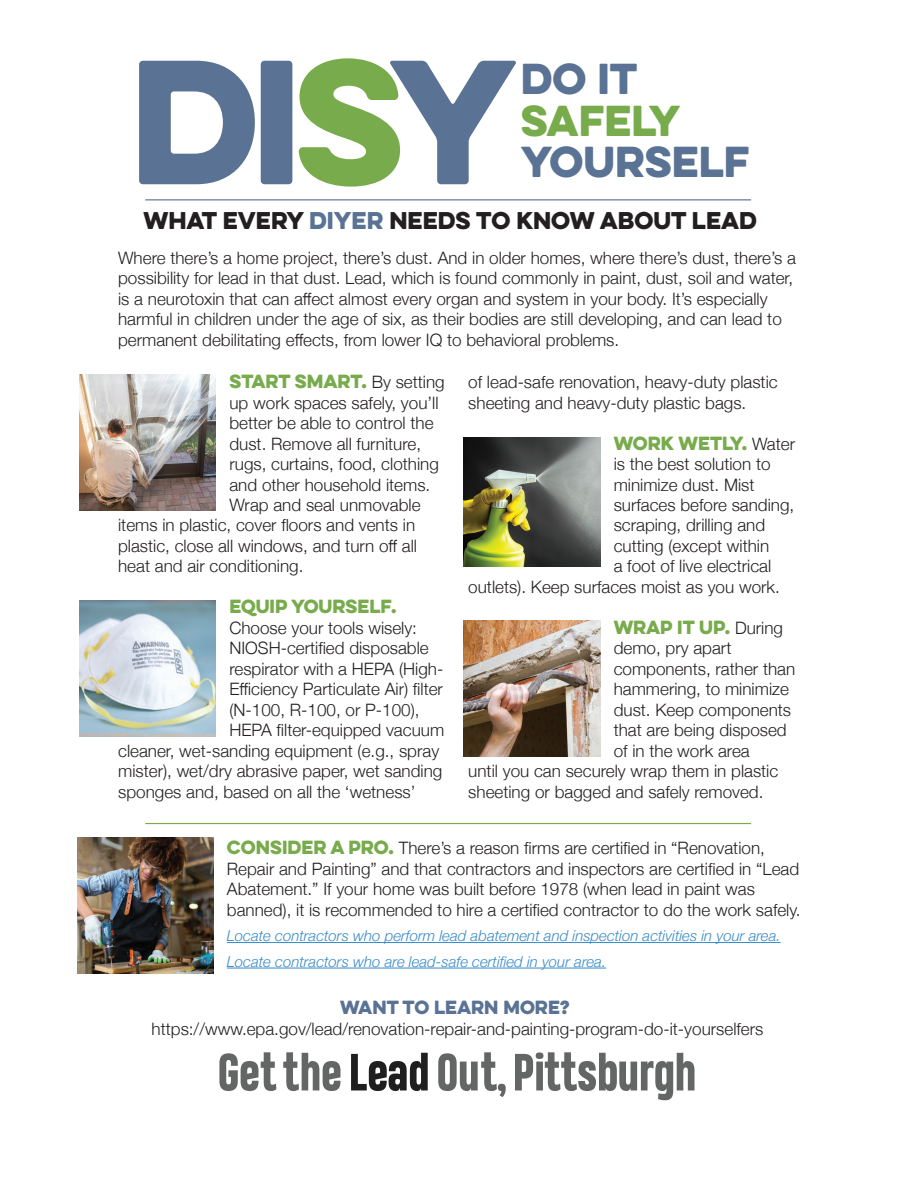
<style>
.page{position:relative;width:918px;height:1188px;background:#fff}
.page>*{position:absolute;margin:0;border:0;box-sizing:border-box;transform-origin:0 0}
.t1{font:158.4px "Eveleth Clean";color:#5a7294}
.t2{font:38.85px "Eveleth Clean";color:#5a7294}
.t3{font:38.85px "Eveleth Clean";color:#77ab4b}
.t4{font:21.75px "Eveleth Clean";color:#231f20}
.t5{font:300 17.1px/20.5px "Helvetica Neue";color:#231f20}
.t6{font:17.1px "Eveleth Clean";color:#77ab4b}
.t7{font:17.1px "Eveleth Clean";color:#5a7294}
.t8{font:italic 300 15px/25.5px "Helvetica Neue";color:#378ac9}
.s1{color:#77ab4b}
.s2{color:#5a7294}
.s3{font-family:"Helvetica Neue";font-weight:300;color:#231f20}
.s4{font-family:"Eveleth Clean";font-weight:400;color:#77ab4b}
</style>
<div class="page">
<hr style="left:145px;top:199px;width:606px;height:1px;background:#5a7294">
<svg style="left:219px;top:1052px;width:57px;height:39px"></svg>
<svg style="left:283px;top:1052px;width:58px;height:39px"></svg>
<svg style="left:351px;top:1053px;width:77px;height:38px"></svg>
<svg style="left:438px;top:1052px;width:68px;height:45px"></svg>
<svg style="left:515px;top:1052px;width:180px;height:48px"></svg>
<img style="left:80px;top:375px;width:136px;height:136px">
<img style="left:80px;top:600px;width:136px;height:137px">
<img style="left:464px;top:437px;width:136px;height:129px">
<img style="left:464px;top:620px;width:136px;height:136px">
<hr style="left:227px;top:942px;width:554px;height:1px;background:#378ac9">
<hr style="left:227px;top:968px;width:379px;height:1px;background:#378ac9">
<hr style="left:145px;top:823px;width:606px;height:1px;background:#77ab4b">
<img style="left:77px;top:838px;width:136px;height:136px">
<h1 class="t1" style="left:130px;top:0;width:390px">DI<span class="s1">S</span>Y</h1>
<h2 class="t2" style="left:521px;top:49px;width:118px">DO IT</h2>
<h2 class="t3" style="left:521px;top:90px;width:161px">SAFELY</h2>
<h2 class="t2" style="left:521px;top:132px;width:230px">YOURSELF</h2>
<p class="t4" style="left:143px;top:204px;width:615px">WHAT EVERY <span class="s2">DIYER</span> NEEDS TO KNOW ABOUT LEAD</p>
<p class="t5" style="left:118px;top:246px;width:679px">Where there’s a home project, there’s dust. And in older homes, where there’s dust, there’s a possibility for lead in that dust. Lead, which is found commonly in paint, dust, soil and water, is a neurotoxin that can affect almost every organ and system in your body. It’s especially harmful in children under the age of six, as their bodies are still developing, and can lead to permanent debilitating effects, from lower IQ to behavioral problems.</p>
<p class="t6" style="left:229px;top:368px;width:217px">START SMART. <span class="s3">By setting</span></p>
<p class="t5" style="left:229px;top:391px;width:211px">up work spaces safely, you’ll</p>
<p class="t5" style="left:229px;top:411px;width:206px">better be able to control the</p>
<p class="t5" style="left:229px;top:432px;width:193px">dust. Remove all furniture,</p>
<p class="t5" style="left:229px;top:452px;width:211px">rugs, curtains, food, clothing</p>
<p class="t5" style="left:229px;top:473px;width:202px">and other household items.</p>
<p class="t5" style="left:229px;top:493px;width:193px">Wrap and seal unmovable</p>
<p class="t5" style="left:118px;top:514px;width:299px">items in plastic, cover floors and vents in</p>
<p class="t5" style="left:118px;top:534px;width:300px">plastic, close all windows, and turn off all</p>
<p class="t5" style="left:118px;top:555px;width:187px">heat and air conditioning.</p>
<p class="t6" style="left:229px;top:594px;width:169px">EQUIP YOURSELF.</p>
<p class="t5" style="left:229px;top:616px;width:189px">Choose your tools wisely:</p>
<p class="t5" style="left:229px;top:637px;width:201px">NIOSH-certified disposable</p>
<p class="t5" style="left:229px;top:657px;width:215px">respirator with a HEPA (High-</p>
<p class="t5" style="left:229px;top:678px;width:215px">Efficiency Particulate Air) filter</p>
<p class="t5" style="left:229px;top:698px;width:192px">(N-100, R-100, or P-100),</p>
<p class="t5" style="left:229px;top:719px;width:216px">HEPA filter-equipped vacuum</p>
<p class="t5" style="left:118px;top:739px;width:323px">cleaner, wet-sanding equipment (e.g., spray</p>
<p class="t5" style="left:118px;top:760px;width:326px">mister), wet/dry abrasive paper, wet sanding</p>
<p class="t5" style="left:118px;top:780px;width:299px">sponges and, based on all the ‘wetness’</p>
<p class="t5" style="left:468px;top:370px;width:311px">of lead-safe renovation, heavy-duty plastic sheeting and heavy-duty plastic bags.</p>
<p class="t6" style="left:614px;top:430px;width:183px">WORK WETLY. <span class="s3">Water</span></p>
<p class="t5" style="left:614px;top:452px;width:158px">is the best solution to</p>
<p class="t5" style="left:614px;top:473px;width:142px">minimize dust. Mist</p>
<p class="t5" style="left:614px;top:493px;width:182px">surfaces before sanding,</p>
<p class="t5" style="left:614px;top:514px;width:153px">scraping, drilling and</p>
<p class="t5" style="left:614px;top:534px;width:157px">cutting (except within</p>
<p class="t5" style="left:614px;top:555px;width:159px">a foot of live electrical</p>
<p class="t5" style="left:468px;top:575px;width:313px">outlets). Keep surfaces moist as you work.</p>
<p class="t6" style="left:614px;top:614px;width:171px">WRAP IT UP. <span class="s3">During</span></p>
<p class="t5" style="left:614px;top:637px;width:119px">demo, pry apart</p>
<p class="t5" style="left:614px;top:657px;width:183px">components, rather than</p>
<p class="t5" style="left:614px;top:678px;width:177px">hammering, to minimize</p>
<p class="t5" style="left:614px;top:698px;width:179px">dust. Keep components</p>
<p class="t5" style="left:614px;top:719px;width:175px">that are being disposed</p>
<p class="t5" style="left:614px;top:739px;width:138px">of in the work area</p>
<p class="t5" style="left:468px;top:760px;width:312px">until you can securely wrap them in plastic</p>
<p class="t5" style="left:468px;top:780px;width:297px">sheeting or bagged and safely removed.</p>
<p class="t5" style="left:227px;top:836px;width:575px"><span class="s4">CONSIDER A PRO.</span> There’s a reason firms are certified in “Renovation, Repair and Painting” and that contractors and inspectors are certified in “Lead Abatement.” If your home was built before 1978 (when lead in paint was banned), it is recommended to hire a certified contractor to do the work safely.</p>
<p class="t8" style="left:227px;top:922px;width:555px">Locate contractors who perform lead abatement and inspection activities in your area.<br>Locate contractors who are lead-safe certified in your area.</p>
<p class="t7" style="left:340px;top:994px;width:231px">WANT TO LEARN MORE?</p>
<p class="t5" style="left:152px;top:1017px;width:613px">https://www.epa.gov/lead/renovation-repair-and-painting-program-do-it-yourselfers</p>
</div>
